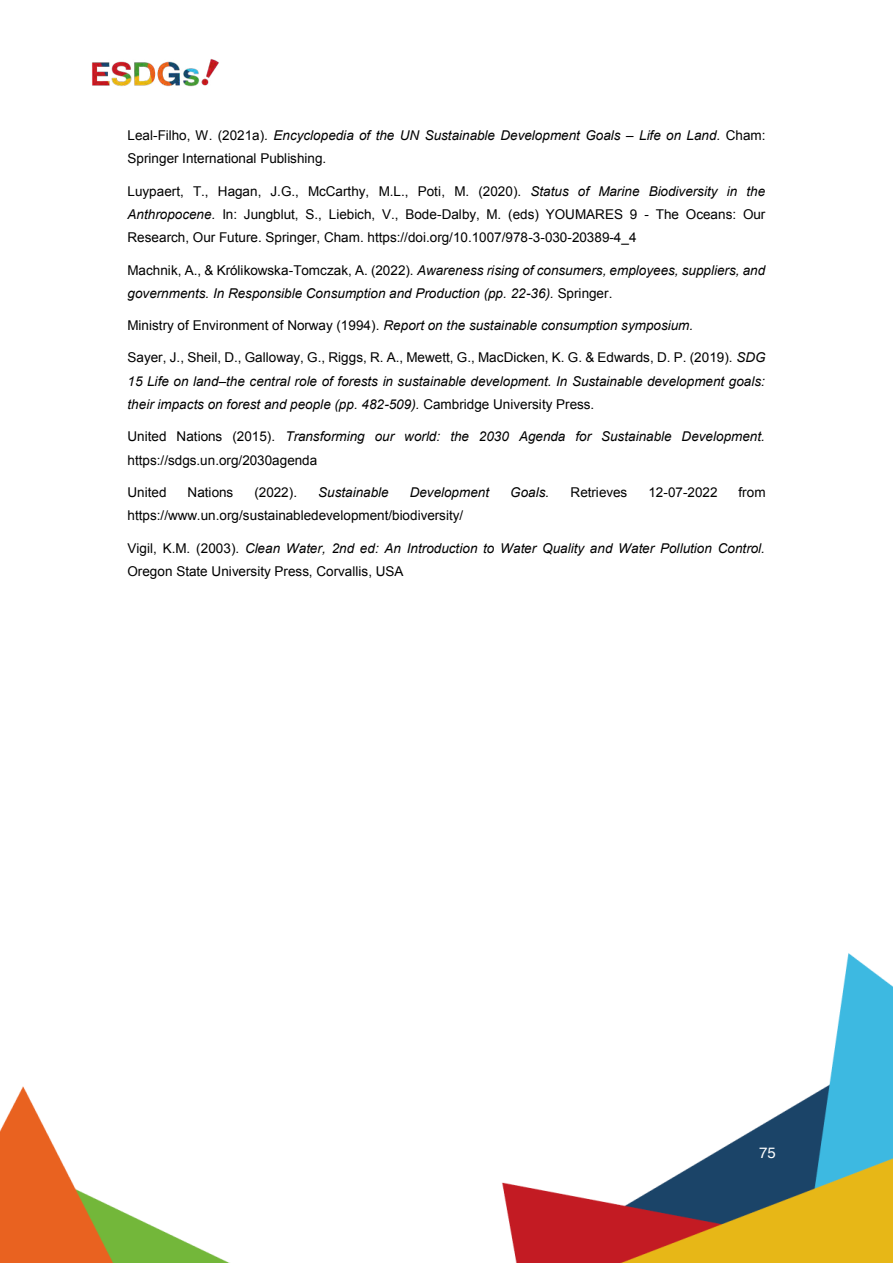
<style>
.page{position:relative;width:893px;height:1263px;background:#fff}
.page>*{position:absolute;margin:0;border:0;box-sizing:border-box;transform-origin:0 0}
.t1{font:15px "Arial";color:#fff}
.t2{font:15px "Helvetica";color:#fff}
.t3{font:italic 13.5px/23.4px "Arial";letter-spacing:.005em;color:#000}
.t4{font:13.5px/23.2px "Arial";letter-spacing:.005em;color:#000;text-align:justify}
.s1{font-style:normal}
.s2{font-style:italic}
</style>
<div class="page">
<img style="left:0;top:953px;width:893px;height:310px">
<img style="left:92px;top:59px;width:127px;height:28px">
<div style="left:747px;top:1136px;width:33px;height:30px;background:#1b4468"></div>
<p class="t3" style="left:127px;top:124px;width:639px"><span class="s1">Leal-Filho, W. (2021a)</span>. Encyclopedia of the UN Sustainable Development Goals – Life on Land. <span class="s1">Cham:<br>Springer International Publishing.</span></p>
<p class="t4" style="left:127px;top:179px;width:639px">Luypaert, T., Hagan, J.G., McCarthy, M.L., Poti, M. (2020). <span class="s2">Status of Marine Biodiversity in the Anthropocene.</span> In: Jungblut, S., Liebich, V., Bode-Dalby, M. (eds) YOUMARES 9 - The Oceans: Our Research, Our Future. Springer, Cham. https://doi.org/10.1007/978-3-030-20389-4_4</p>
<p class="t3" style="left:127px;top:258px;width:639px"><span class="s1">Machnik, A., &amp; Królikowska-Tomczak, A. (2022).</span> Awareness rising of consumers, employees, suppliers, and governments. In Responsible Consumption and Production (pp. 22-36). <span class="s1">Springer.</span></p>
<p class="t3" style="left:127px;top:314px;width:567px"><span class="s1">Ministry of Environment of Norway (1994).</span> Report on the sustainable consumption symposium.</p>
<p class="t3" style="left:127px;top:346px;width:640px;text-align:justify"><span class="s1">Sayer, J., Sheil, D., Galloway, G., Riggs, R. A., Mewett, G., MacDicken, K. G. &amp; Edwards, D. P. (2019).</span> SDG 15 Life on land–the central role of forests in sustainable development. In Sustainable development goals: their impacts on forest and people (pp. 482-509). <span class="s1">Cambridge University Press.</span></p>
<p class="t3" style="left:128px;top:425px;width:639px"><span class="s1">United Nations (2015).</span> Transforming our world: the 2030 Agenda for Sustainable Development. <span class="s1">https://sdgs.un.org/2030agenda</span></p>
<p class="t4" style="left:128px;top:481px;width:41px">United</p>
<p class="t4" style="left:188px;top:481px;width:47px">Nations</p>
<p class="t4" style="left:254px;top:481px;width:44px">(2022).</p>
<p class="t3" style="left:318px;top:481px;width:72px">Sustainable</p>
<p class="t3" style="left:410px;top:481px;width:81px">Development</p>
<p class="t3" style="left:510px;top:481px;width:40px">Goals.</p>
<p class="t4" style="left:571px;top:481px;width:58px">Retrieves</p>
<p class="t4" style="left:648px;top:481px;width:71px">12-07-2022</p>
<p class="t4" style="left:738px;top:481px;width:29px">from</p>
<p class="t4" style="left:128px;top:504px;width:337px">https://www.un.org/sustainabledevelopment/biodiversity/</p>
<p class="t3" style="left:128px;top:536px;width:639px"><span class="s1">Vigil, K.M. (2003).</span> Clean Water, 2nd ed: An Introduction to Water Quality and Water Pollution Control.<br><span class="s1">Oregon State University Press, Corvallis, USA</span></p>
<p class="t1" style="left:749px;top:1142px;width:18px">14</p>
<p class="t2" style="left:759px;top:1141px;width:18px">75</p>
</div>
